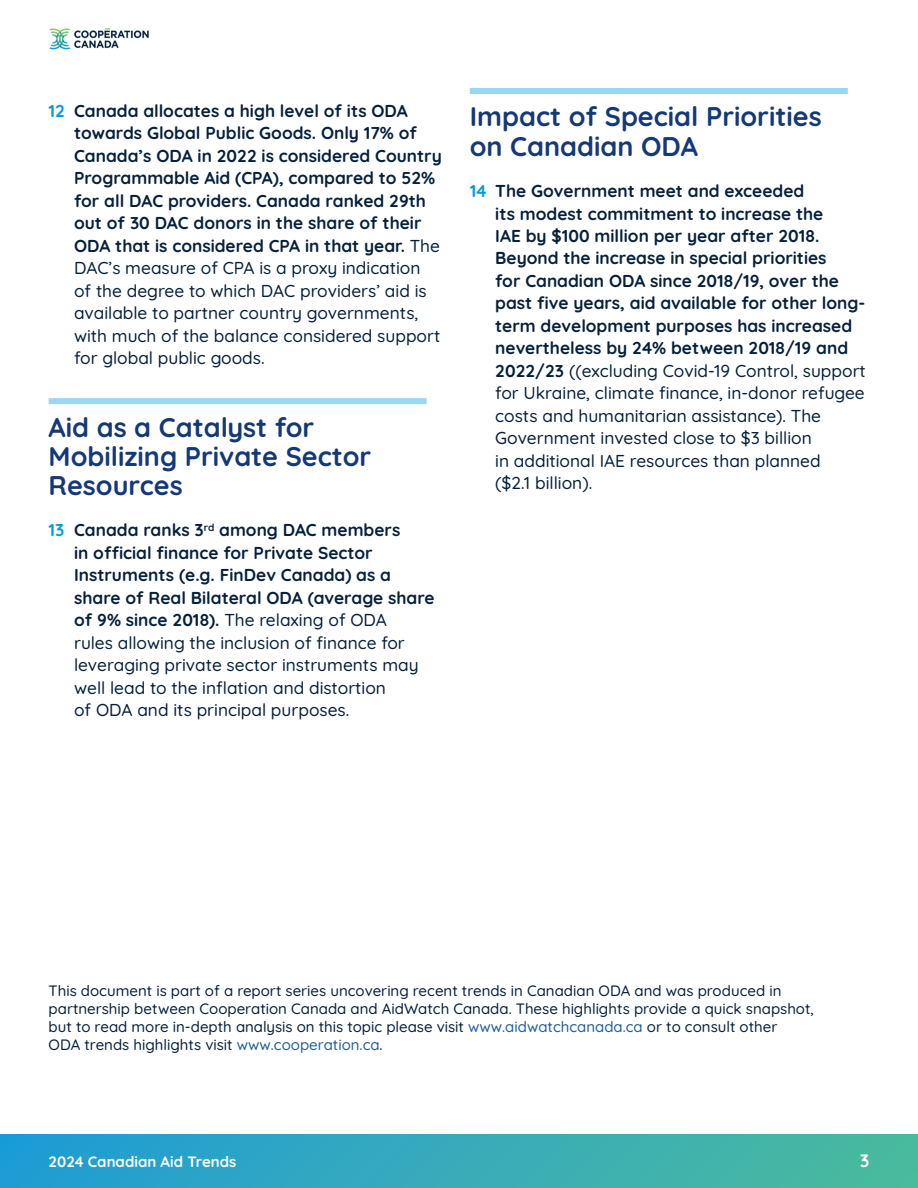
<style>
.page{position:relative;width:918px;height:1188px;background:#fff}
.page>*{position:absolute;margin:0;border:0;box-sizing:border-box;transform-origin:0 0}
.t1{font:700 27px/29.2px "Quicksand";color:#143978}
.t2{font:700 18px "Quicksand";color:#fff}
.t3{font:700 17.25px/22.5px "Quicksand";color:#05213c}
.t4{font:500 17.25px/22.5px "Quicksand";color:#05213c}
.t5{font:500 15px/18px "Quicksand";color:#05213c}
.t6{font:700 15px "Quicksand";color:#fff}
.s1{color:#009cde}
.s2{font-weight:500}
.s3{font-weight:700;color:#009cde}
.s4{font-weight:700}
.s5{color:#215e9e}
</style>
<div class="page">
<div style="left:0;top:1134px;width:918px;height:54px;background:linear-gradient(to right,#1f9cd6,#4cba9d)"></div>
<img style="left:49px;top:27px;width:100px;height:23px">
<div style="left:49px;top:398px;width:378px;height:6px;background:#99d7f2"></div>
<div style="left:470px;top:88px;width:378px;height:6px;background:#99d7f2"></div>
<p class="t3" style="left:74px;top:98px;width:369px;text-indent:-25px"><span class="s1">12</span> Canada allocates a high level of its ODA towards Global Public Goods. Only 17% of Canada’s ODA in 2022 is considered Country Programmable Aid (CPA), compared to 52% for all DAC providers. Canada ranked 29th out of 30 DAC donors in the share of their ODA that is considered CPA in that year. <span class="s2">The DAC’s measure of CPA is a proxy indication of the degree to which DAC providers’ aid is available to partner country governments, with much of the balance considered support for global public goods.</span></p>
<h1 class="t1" style="left:49px;top:410px;width:324px">Aid as a Catalyst for<br>Mobilizing Private Sector<br>Resources</h1>
<p class="t4" style="left:74px;top:517px;width:362px;text-indent:-26px"><span class="s3">13</span> <span class="s4">Canada ranks 3</span><sup>rd</sup> <span class="s4">among DAC members<br>in official finance for Private Sector Instruments (e.g. FinDev Canada) as a share of Real Bilateral ODA (average share of 9% since 2018).</span> The relaxing of ODA<br>rules allowing the inclusion of finance for leveraging private sector instruments may well lead to the inflation and distortion<br>of ODA and its principal purposes.</p>
<h1 class="t1" style="left:470px;top:99px;width:353px">Impact of Special Priorities on Canadian ODA</h1>
<p class="t3" style="left:495px;top:178px;width:372px;text-indent:-25px"><span class="s1">14</span> The Government meet and exceeded<br>its modest commitment to increase the<br>IAE by $100 million per year after 2018.<br>Beyond the increase in special priorities<br>for Canadian ODA since 2018/19, over the past five years, aid available for other long&shy;term development purposes has increased nevertheless by 24% between 2018/19 and 2022/23 <span class="s2">((excluding Covid-19 Control, support for Ukraine, climate finance, in-donor refugee costs and humanitarian assistance). The Government invested close to $3 billion<br>in additional IAE resources than planned<br>($2.1 billion).</span></p>
<p class="t5" style="left:49px;top:980px;width:767px">This document is part of a report series uncovering recent trends in Canadian ODA and was produced in partnership between Cooperation Canada and AidWatch Canada. These highlights provide a quick snapshot, but to read more in-depth analysis on this topic please visit <span class="s5">www.aidwatchcanada.ca</span> or to consult other<br>ODA trends highlights visit <span class="s5">www.cooperation.ca</span>.</p>
<p class="t6" style="left:49px;top:1150px;width:189px">2024 Canadian Aid Trends</p>
<p class="t2" style="left:860px;top:1146px;width:11px">3</p>
</div>
